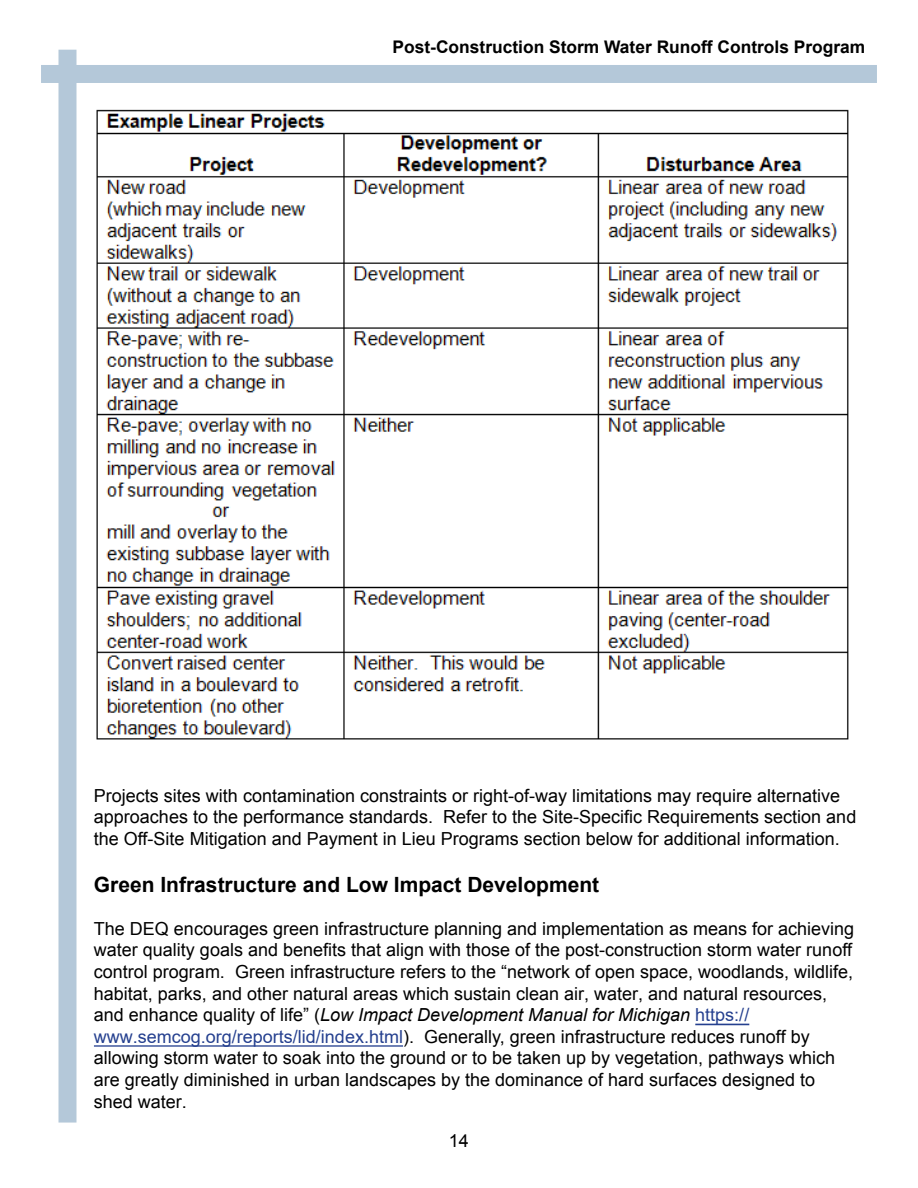
<style>
.page{position:relative;width:918px;height:1188px;background:#fff}
.page>*{position:absolute;margin:0;border:0;box-sizing:border-box;transform-origin:0 0}
.t1{font:700 21px "Arial";color:#000}
.t2{font:18px/21.6px "Arial";color:#000}
.t3{font:700 17.4px "Arial";color:#000}
.s1{font-style:italic}
.s2{color:#25408f}
</style>
<div class="page">
<img style="left:96px;top:109px;width:753px;height:631px">
<hr style="left:94px;top:1045px;width:309px;height:2px;background:#25408f">
<hr style="left:695px;top:1024px;width:54px;height:1px;background:#25408f">
<div style="left:41px;top:65px;width:836px;height:18px;background:#b4c8d9"></div>
<div style="left:58px;top:50px;width:18px;height:1073px;background:#b4c8d9"></div>
<p class="t3" style="left:393px;top:35px;width:474px">Post-Construction Storm Water Runoff Controls Program</p>
<p class="t2" style="left:94px;top:785px;width:764px">Projects sites with contamination constraints or right-of-way limitations may require alternative approaches to the performance standards. Refer to the Site-Specific Requirements section and the Off-Site Mitigation and Payment in Lieu Programs section below for additional information.</p>
<p class="t1" style="left:94px;top:870px;width:507px">Green Infrastructure and Low Impact Development</p>
<p class="t2" style="left:94px;top:918px;width:762px">The DEQ encourages green infrastructure planning and implementation as means for achieving water quality goals and benefits that align with those of the post-construction storm water runoff control program. Green infrastructure refers to the “network of open space, woodlands, wildlife, habitat, parks, and other natural areas which sustain clean air, water, and natural resources, and enhance quality of life” (<span class="s1">Low Impact Development Manual for Michigan</span> <span class="s2">https:// www.semcog.org/reports/lid/index.html</span>). Generally, green infrastructure reduces runoff by allowing storm water to soak into the ground or to be taken up by vegetation, pathways which are greatly diminished in urban landscapes by the dominance of hard surfaces designed to shed water.</p>
<p class="t2" style="left:449px;top:1130px;width:22px">14</p>
</div>
